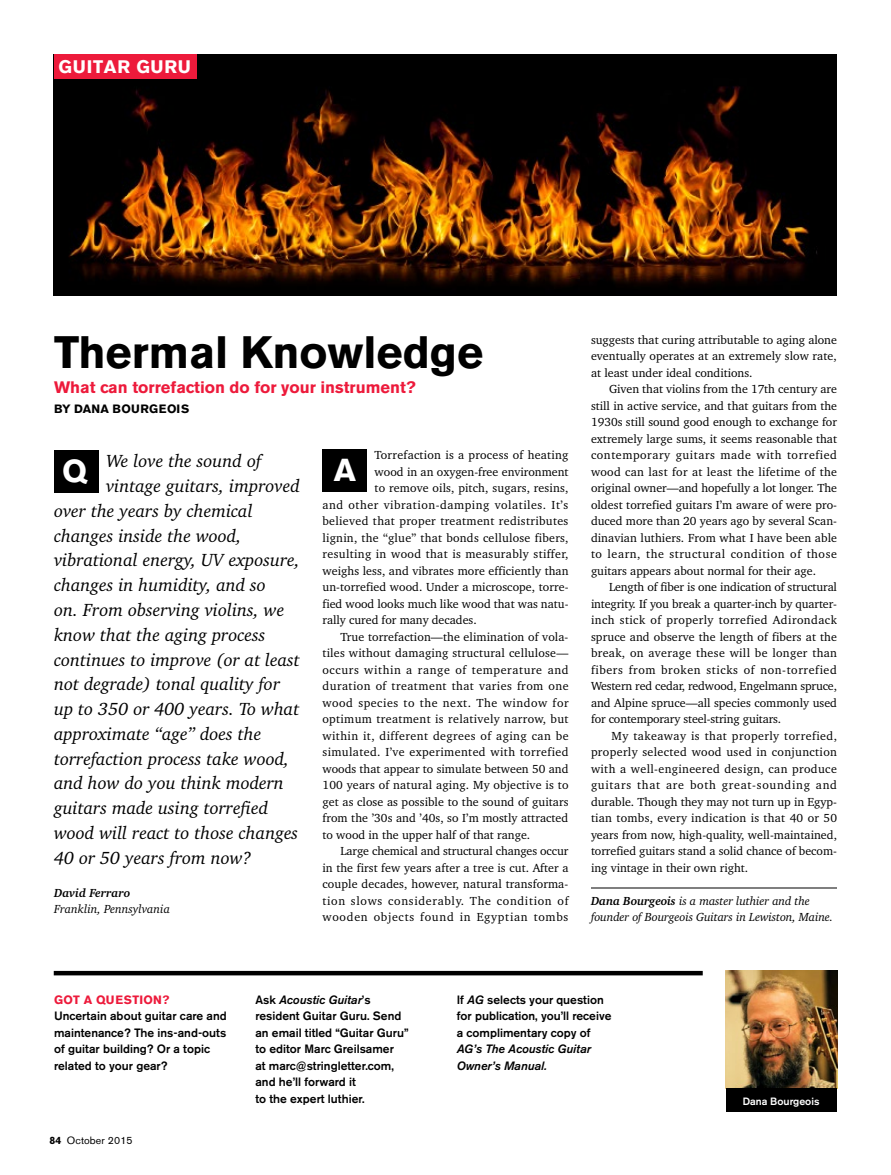
<style>
.page{position:relative;width:891px;height:1175px;background:#fff}
.page>*{position:absolute;margin:0;border:0;box-sizing:border-box;transform-origin:0 0}
.t1{font:700 45px "Akzidenz Grotesk BE";color:#000}
.t2{font:700 31.5px "Akzidenz Grotesk BE";color:#fff}
.t3{font:italic 18px "Charter BT Pro";color:#000}
.t4{font:700 18px "Akzidenz Grotesk BE";letter-spacing:.04em;color:#fff}
.t5{font:700 16.5px "Akzidenz Grotesk BE";color:#ed1a3b}
.t6{font:12px/16.5px "Charter BT Pro";letter-spacing:.01em;color:#000;text-align:justify}
.t7{font:500 12px/16.5px "Akzidenz Grotesk BE";color:#000}
.t8{font:12px "Charter BT Pro";letter-spacing:.03em;color:#000}
.t9{font:italic 12px/16.5px "Charter BT Pro";letter-spacing:-.01em;color:#000}
.t10{font:12px "Charter BT Pro";letter-spacing:.035em;color:#000}
.t11{font:12px "Charter BT Pro";letter-spacing:.045em;color:#000}
.t12{font:12px "Charter BT Pro";letter-spacing:-.01em;color:#000}
.t13{font:12px "Charter BT Pro";letter-spacing:.04em;color:#000}
.t14{font:12px "Charter BT Pro";letter-spacing:.055em;color:#000}
.t15{font:italic 500 12px/16.5px "Akzidenz Grotesk BE";color:#000}
.t16{font:12px "Charter BT Pro";letter-spacing:.05em;color:#000}
.t17{font:12px "Charter BT Pro";letter-spacing:.06em;color:#000}
.t18{font:700 12px "Akzidenz Grotesk BE";letter-spacing:.02em;color:#000}
.t19{font:700 12px "Akzidenz Grotesk BE";letter-spacing:.02em;color:#ed1a3b}
.t20{font:italic 700 12px "Charter BT Pro";color:#000}
.t21{font:10.5px "Akzidenz Grotesk BE";letter-spacing:.01em;color:#000}
.t22{font:500 10.5px "Akzidenz Grotesk BE";color:#fff}
.s1{font-weight:700}
.s2{font-style:italic}
</style>
<div class="page">
<img style="left:54px;top:54px;width:782px;height:242px">
<div style="left:54px;top:54px;width:142px;height:25px;background:#ed1a3b"></div>
<div style="left:54px;top:970px;width:649px;height:5px;background:#000"></div>
<img style="left:725px;top:970px;width:113px;height:118px">
<div style="left:726px;top:1088px;width:110px;height:24px;background:#000"></div>
<div style="left:322px;top:450px;width:45px;height:42px;background:#000"></div>
<div style="left:54px;top:450px;width:45px;height:42px;background:#000"></div>
<hr style="left:591px;top:887px;width:246px;height:1px;background:#000">
<h3 class="t4" style="left:59px;top:56px;width:134px">GUITAR GURU</h3>
<h1 class="t1" style="left:54px;top:327px;width:431px">Thermal Knowledge</h1>
<h3 class="t5" style="left:54px;top:378px;width:363px">What can torrefaction do for your instrument?</h3>
<p class="t18" style="left:54px;top:401px;width:137px">BY DANA BOURGEOIS</p>
<p class="t6" style="left:375px;top:447px;width:195px">Torrefaction is a process of heating</p>
<p class="t6" style="left:375px;top:463px;width:195px">wood in an oxygen-free environment</p>
<p class="t6" style="left:375px;top:480px;width:195px">to remove oils, pitch, sugars, resins,</p>
<p class="t11" style="left:322px;top:497px;width:247px">and other vibration-damping volatiles. It’s</p>
<p class="t8" style="left:322px;top:514px;width:247px">believed that proper treatment redistributes</p>
<p class="t6" style="left:322px;top:529px;width:248px">lignin, the “glue” that bonds cellulose fibers,</p>
<p class="t8" style="left:322px;top:547px;width:247px">resulting in wood that is measurably stiffer,</p>
<p class="t6" style="left:322px;top:562px;width:248px">weighs less, and vibrates more efficiently than</p>
<p class="t6" style="left:322px;top:579px;width:248px">un-torrefied wood. Under a microscope, torre-</p>
<p class="t6" style="left:322px;top:595px;width:247px">fied wood looks much like wood that was natu-</p>
<p class="t6" style="left:322px;top:612px;width:156px">rally cured for many decades.</p>
<p class="t6" style="left:340px;top:628px;width:229px">True torrefaction—the elimination of vola-</p>
<p class="t6" style="left:322px;top:645px;width:247px">tiles without damaging structural cellulose—</p>
<p class="t16" style="left:322px;top:662px;width:248px">occurs within a range of temperature and</p>
<p class="t13" style="left:322px;top:679px;width:248px">duration of treatment that varies from one</p>
<p class="t11" style="left:322px;top:695px;width:248px">wood species to the next. The window for</p>
<p class="t8" style="left:322px;top:712px;width:248px">optimum treatment is relatively narrow, but</p>
<p class="t10" style="left:322px;top:728px;width:248px">within it, different degrees of aging can be</p>
<p class="t10" style="left:322px;top:745px;width:248px">simulated. I’ve experimented with torrefied</p>
<p class="t6" style="left:322px;top:760px;width:248px">woods that appear to simulate between 50 and</p>
<p class="t6" style="left:322px;top:777px;width:248px">100 years of natural aging. My objective is to</p>
<p class="t6" style="left:322px;top:793px;width:248px">get as close as possible to the sound of guitars</p>
<p class="t6" style="left:322px;top:810px;width:247px">from the ’30s and ’40s, so I’m mostly attracted</p>
<p class="t6" style="left:322px;top:826px;width:209px">to wood in the upper half of that range.</p>
<p class="t12" style="left:340px;top:844px;width:229px">Large chemical and structural changes occur</p>
<p class="t6" style="left:322px;top:859px;width:248px">in the first few years after a tree is cut. After a</p>
<p class="t6" style="left:322px;top:876px;width:247px">couple decades, however, natural transforma-</p>
<p class="t14" style="left:322px;top:893px;width:248px">tion slows considerably. The condition of</p>
<p class="t17" style="left:322px;top:910px;width:247px">wooden objects found in Egyptian tombs</p>
<h3 class="t3" style="left:106px;top:451px;width:157px">We love the sound of</h3>
<h3 class="t3" style="left:106px;top:475px;width:195px">vintage guitars, improved</h3>
<h3 class="t3" style="left:54px;top:500px;width:200px">over the years by chemical</h3>
<h3 class="t3" style="left:54px;top:525px;width:189px">changes inside the wood,</h3>
<h3 class="t3" style="left:54px;top:550px;width:247px">vibrational energy, UV exposure,</h3>
<h3 class="t3" style="left:54px;top:574px;width:213px">changes in humidity, and so</h3>
<h3 class="t3" style="left:54px;top:599px;width:232px">on. From observing violins, we</h3>
<h3 class="t3" style="left:54px;top:624px;width:213px">know that the aging process</h3>
<h3 class="t3" style="left:54px;top:649px;width:247px">continues to improve (or at least</h3>
<h3 class="t3" style="left:54px;top:673px;width:228px">not degrade) tonal quality for</h3>
<h3 class="t3" style="left:54px;top:698px;width:247px">up to 350 or 400 years. To what</h3>
<h3 class="t3" style="left:54px;top:723px;width:209px">approximate “age” does the</h3>
<h3 class="t3" style="left:54px;top:748px;width:237px">torrefaction process take wood,</h3>
<h3 class="t3" style="left:54px;top:772px;width:231px">and how do you think modern</h3>
<h3 class="t3" style="left:54px;top:797px;width:216px">guitars made using torrefied</h3>
<h3 class="t3" style="left:54px;top:822px;width:246px">wood will react to those changes</h3>
<h3 class="t3" style="left:54px;top:847px;width:199px">40 or 50 years from now?</h3>
<p class="t20" style="left:54px;top:885px;width:78px">David Ferraro</p>
<p class="t9" style="left:54px;top:900px;width:117px">Franklin, Pennsylvania</p>
<h2 class="t2" style="left:62px;top:452px;width:26px">Q</h2>
<h2 class="t2" style="left:334px;top:452px;width:24px">A</h2>
<p class="t6" style="left:591px;top:331px;width:248px">suggests that curing attributable to aging alone eventually operates at an extremely slow rate, at least under ideal conditions.</p>
<p class="t6" style="left:591px;top:381px;width:248px;text-indent:18px">Given that violins from the 17th century are still in active service, and that guitars from the 1930s still sound good enough to exchange for extremely large sums, it seems reasonable that contemporary guitars made with torrefied wood can last for at least the lifetime of the original owner—and hopefully a lot longer. The oldest torrefied guitars I’m aware of were pro&shy;duced more than 20 years ago by several Scan&shy;dinavian luthiers. From what I have been able to learn, the structural condition of those guitars appears about normal for their age.</p>
<p class="t6" style="left:591px;top:579px;width:248px;text-indent:18px">Length of fiber is one indication of structural integrity. If you break a quarter-inch by quarter&shy;inch stick of properly torrefied Adirondack spruce and observe the length of fibers at the break, on average these will be longer than fibers from broken sticks of non-torrefied Western red cedar, redwood, Engelmann spruce, and Alpine spruce—all species commonly used for contemporary steel-string guitars.</p>
<p class="t6" style="left:591px;top:727px;width:248px;text-indent:21px">My takeaway is that properly torrefied, properly selected wood used in conjunction with a well-engineered design, can produce guitars that are both great-sounding and durable. Though they may not turn up in Egyp&shy;tian tombs, every indication is that 40 or 50 years from now, high-quality, well-maintained, torrefied guitars stand a solid chance of becom&shy;ing vintage in their own right.</p>
<p class="t9" style="left:591px;top:892px;width:244px"><span class="s1">Dana Bourgeois</span> is a master luthier and the founder of Bourgeois Guitars in Lewiston, Maine.</p>
<p class="t19" style="left:54px;top:992px;width:117px">GOT A QUESTION?</p>
<p class="t7" style="left:54px;top:1007px;width:174px">Uncertain about guitar care and maintenance? The ins-and-outs of guitar building? Or a topic related to your gear?</p>
<p class="t21" style="left:50px;top:1134px;width:85px"><span class="s1">84</span> October 2015</p>
<p class="t7" style="left:255px;top:991px;width:155px">Ask <span class="s2">Acoustic Guitar</span>’s resident Guitar Guru. Send an email titled “Guitar Guru” to editor Marc Greilsamer<br>at marc@stringletter.com, and he’ll forward it<br>to the expert luthier.</p>
<p class="t7" style="left:457px;top:991px;width:156px">If <span class="s2">AG</span> selects your question for publication, you’ll receive a complimentary copy of</p>
<p class="t15" style="left:457px;top:1041px;width:136px">AG’s The Acoustic Guitar<br>Owner’s Manual.</p>
<p class="t22" style="left:743px;top:1094px;width:78px">Dana Bourgeois</p>
</div>
